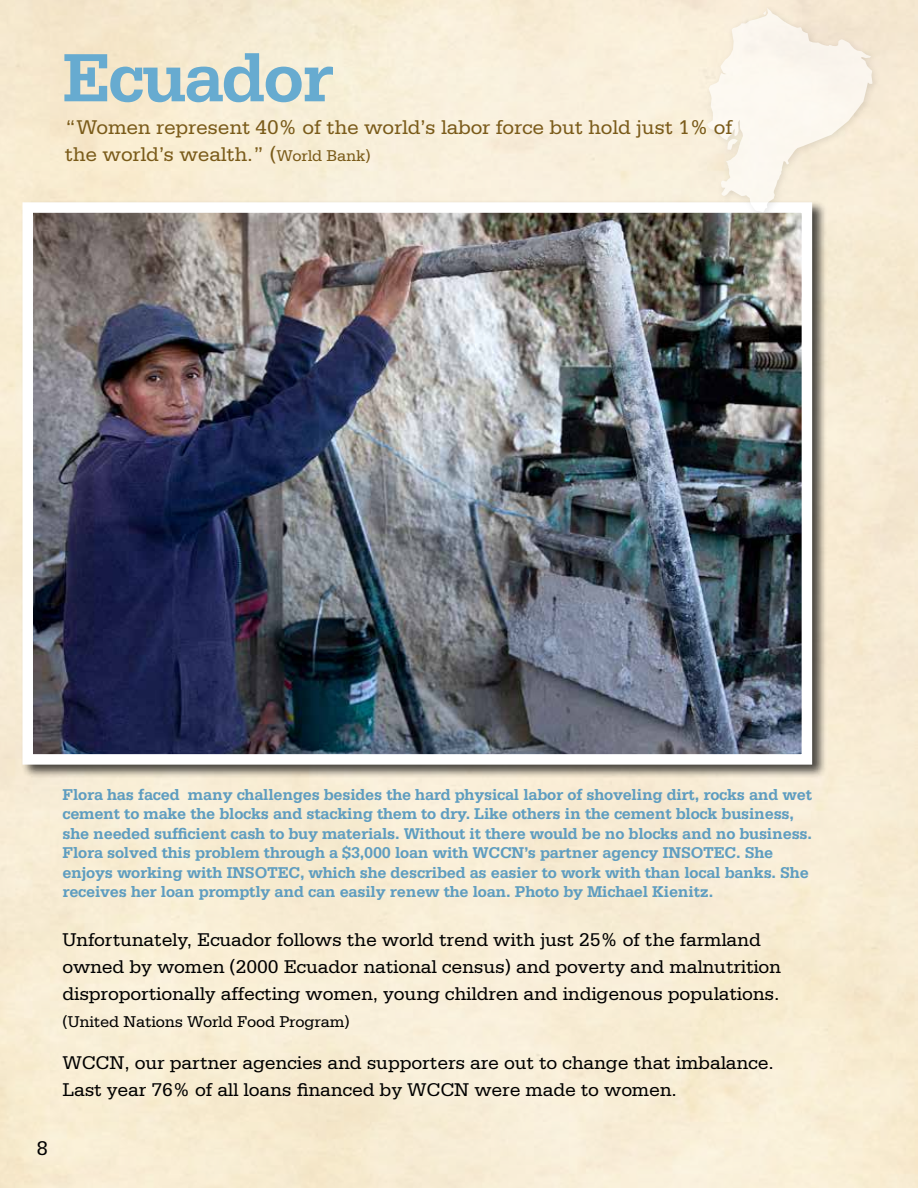
<style>
.page{position:relative;width:918px;height:1188px;background:#fff}
.page>*{position:absolute;margin:0;border:0;box-sizing:border-box;transform-origin:0 0}
.t1{font:700 72px "Serifa";letter-spacing:-.03em;color:#67abd0}
.t2{font:21px/27px "Serifa";letter-spacing:-.01em;color:#7a5b1a}
.t3{font:21px "Serifa";color:#000}
.t4{font:19.5px/27px "Serifa";letter-spacing:-.01em;color:#000}
.t5{font:700 16.5px/19.5px "Serifa";letter-spacing:-.015em;color:#5e9dc0}
.t6{font:16.5px "Serifa";letter-spacing:-.01em;color:#000}
.s1{font-size:16.5px}
</style>
<div class="page">
<div style="left:21px;top:200px;width:806px;height:579px;background:#000;opacity:.7"></div>
<img style="left:33px;top:213px;width:768px;height:541px">
<div style="left:22px;top:202px;width:790px;height:563px;border:10px solid #fff"></div>
<div style="left:702px;top:3px;width:179px;height:218px;background:#000;opacity:.17"></div>
<svg style="left:706px;top:7px;width:168px;height:206px"></svg>
<h1 class="t1" style="left:62px;top:35px;width:273px">Ecuador</h1>
<p class="t2" style="left:65px;top:113px;width:669px">“Women represent 40% of the world’s labor force but hold just 1% of the world’s wealth.” (<span class="s1">World Bank)</span></p>
<p class="t5" style="left:62px;top:784px;width:751px">Flora has faced many challenges besides the hard physical labor of shoveling dirt, rocks and wet cement to make the blocks and stacking them to dry. Like others in the cement block business, she needed sufficient cash to buy materials. Without it there would be no blocks and no business.<br>Flora solved this problem through a $3,000 loan with WCCN’s partner agency INSOTEC. She enjoys working with INSOTEC, which she described as easier to work with than local banks. She receives her loan promptly and can easily renew the loan. Photo by Michael Kienitz.</p>
<p class="t4" style="left:62px;top:926px;width:720px">Unfortunately, Ecuador follows the world trend with just 25% of the farmland owned by women (2000 Ecuador national census) and poverty and malnutrition disproportionally affecting women, young children and indigenous populations.</p>
<p class="t6" style="left:62px;top:1012px;width:289px">(United Nations World Food Program)</p>
<p class="t4" style="left:62px;top:1049px;width:713px">WCCN, our partner agencies and supporters are out to change that imbalance.<br>Last year 76% of all loans financed by WCCN were made to women.</p>
<p class="t3" style="left:36px;top:1137px;width:13px">8</p>
</div>
